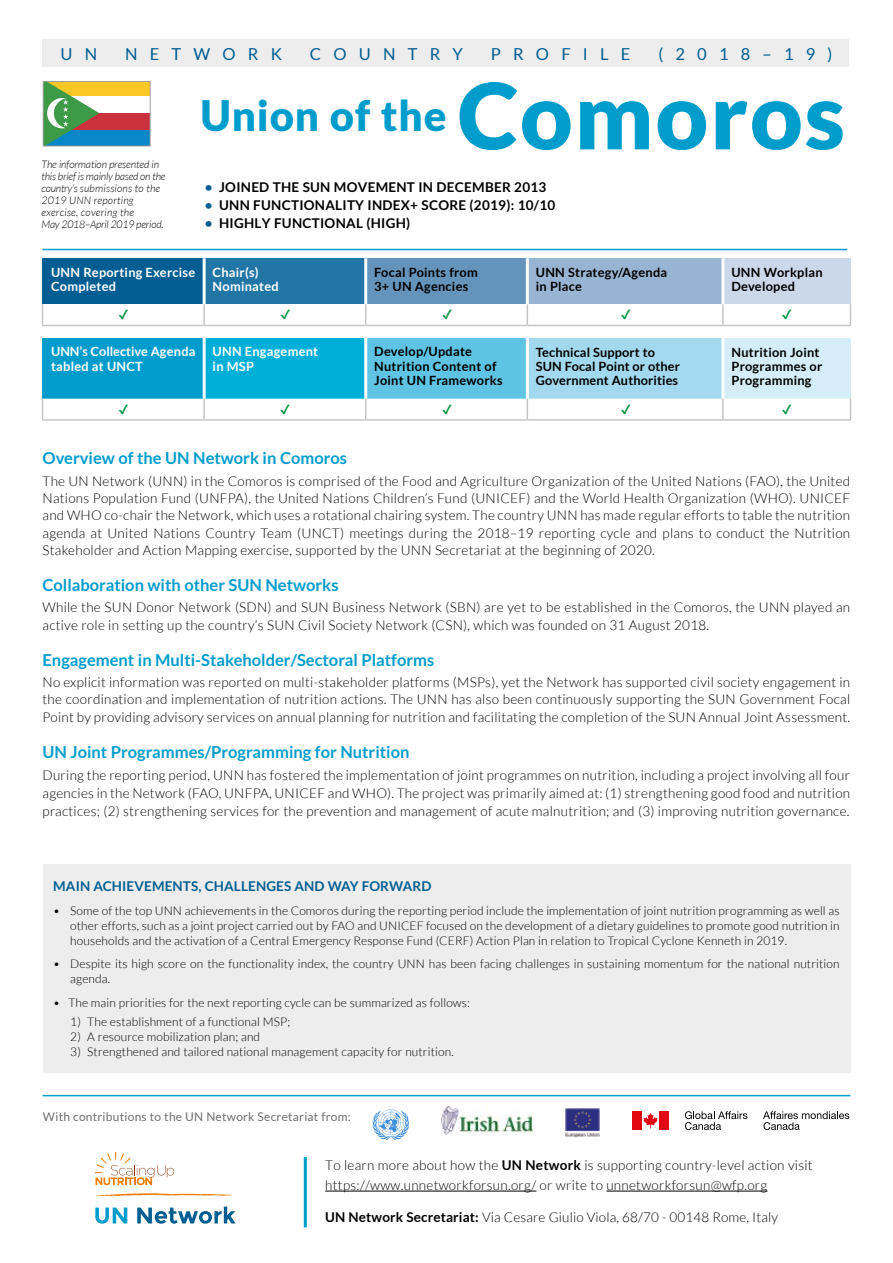
<style>
.page{position:relative;width:893px;height:1263px;background:#fff}
.page>*{position:absolute;margin:0;border:0;box-sizing:border-box;transform-origin:0 0}
.t1{font:900 42px "Lato";letter-spacing:.02em;color:#009dcc}
.t2{font:700 16.5px "Lato";color:#009dcc}
.t3{font:16.5px "Lato";letter-spacing:.74em;color:#005e92}
.t4{font:300 13.5px/17.2px "Lato";letter-spacing:.02em;color:#000;text-align:justify}
.t5{font:700 13.5px "Lato";letter-spacing:.02em;color:#000}
.t6{font:700 13.5px "Lato";letter-spacing:.01em;color:#005e92}
.t7{font:700 12.75px/14.2px "Lato";letter-spacing:.02em;color:#000}
.t8{font:700 12.75px/14.2px "Lato";letter-spacing:.02em;color:#fff}
.t9{font:300 12px/15px "Lato";letter-spacing:.01em;color:#000;text-align:justify}
.t10{font:12px "Lato";letter-spacing:.02em;color:#706f6f}
.t11{font:italic 300 10.5px/12px "Lato";letter-spacing:-.01em;color:#000}
.s1{font-size:91.5px}
.s2{color:#005e92}
.s3{font-weight:700}
</style>
<div class="page">
<div style="left:43px;top:82px;width:107px;height:64px;background:#fac926"></div>
<div style="left:43px;top:96px;width:107px;height:50px;background:#fff"></div>
<div style="left:43px;top:113px;width:107px;height:33px;background:#ca313d"></div>
<div style="left:43px;top:130px;width:107px;height:16px;background:#0787c8"></div>
<svg style="left:45px;top:83px;width:54px;height:61px"></svg>
<div style="left:43px;top:81px;width:108px;height:65px;border:1px solid #9d9d9c"></div>
<div style="left:43px;top:39px;width:806px;height:28px;background:#ededed"></div>
<hr style="left:325px;top:1191px;width:211px;height:1px;background:#000">
<hr style="left:606px;top:1191px;width:161px;height:1px;background:#000">
<hr style="left:304px;top:1157px;width:3px;height:70px;background:#009dcc">
<svg style="left:92px;top:1193px;width:143px;height:31px"></svg>
<svg style="left:95px;top:1152px;width:79px;height:33px"></svg>
<img style="left:441px;top:1107px;width:91px;height:27px">
<svg style="left:373px;top:1109px;width:36px;height:31px"></svg>
<svg style="left:643px;top:1113px;width:15px;height:15px"></svg>
<div style="left:632px;top:1111px;width:9px;height:19px;background:#e30613"></div>
<div style="left:660px;top:1111px;width:9px;height:19px;background:#e30613"></div>
<svg style="left:763px;top:1111px;width:86px;height:19px"></svg>
<svg style="left:685px;top:1111px;width:62px;height:19px"></svg>
<img style="left:565px;top:1108px;width:35px;height:30px">
<hr style="left:43px;top:249px;width:804px;height:1px;background:#009dcc">
<hr style="left:43px;top:1095px;width:807px;height:1px;background:#009dcc">
<div style="left:43px;top:864px;width:808px;height:209px;background:#ededed"></div>
<div style="left:43px;top:258px;width:161px;height:46px;background:#005e92"></div>
<div style="left:204px;top:258px;width:162px;height:46px;background:#2176a6"></div>
<div style="left:366px;top:258px;width:161px;height:46px;background:#6494bc"></div>
<div style="left:527px;top:258px;width:196px;height:46px;background:#98b4d3"></div>
<div style="left:723px;top:258px;width:127px;height:46px;background:#cbd8e9"></div>
<hr style="left:203px;top:258px;width:3px;height:46px;background:#fff">
<hr style="left:364px;top:258px;width:3px;height:46px;background:#fff">
<hr style="left:526px;top:258px;width:3px;height:46px;background:#fff">
<hr style="left:721px;top:258px;width:3px;height:46px;background:#fff">
<hr style="left:42px;top:325px;width:162px;height:1px;background:#c6c6c6">
<hr style="left:204px;top:325px;width:162px;height:1px;background:#c6c6c6">
<hr style="left:366px;top:325px;width:161px;height:1px;background:#c6c6c6">
<hr style="left:527px;top:325px;width:196px;height:1px;background:#c6c6c6">
<hr style="left:723px;top:325px;width:128px;height:1px;background:#c6c6c6">
<div style="left:43px;top:338px;width:161px;height:61px;background:#009dcc"></div>
<div style="left:204px;top:338px;width:162px;height:61px;background:#00afd8"></div>
<div style="left:366px;top:338px;width:161px;height:61px;background:#5fc4e3"></div>
<div style="left:527px;top:338px;width:196px;height:61px;background:#a2d9ee"></div>
<div style="left:723px;top:338px;width:127px;height:61px;background:#d4edf7"></div>
<hr style="left:203px;top:338px;width:3px;height:61px;background:#fff">
<hr style="left:364px;top:338px;width:3px;height:61px;background:#fff">
<hr style="left:526px;top:338px;width:3px;height:61px;background:#fff">
<hr style="left:721px;top:338px;width:3px;height:61px;background:#fff">
<hr style="left:42px;top:419px;width:162px;height:2px;background:#c6c6c6">
<hr style="left:204px;top:419px;width:162px;height:2px;background:#c6c6c6">
<hr style="left:366px;top:419px;width:161px;height:2px;background:#c6c6c6">
<hr style="left:527px;top:419px;width:196px;height:2px;background:#c6c6c6">
<hr style="left:723px;top:419px;width:128px;height:2px;background:#c6c6c6">
<svg style="left:42px;top:304px;width:809px;height:21px"></svg>
<svg style="left:42px;top:399px;width:809px;height:21px"></svg>
<p class="t3" style="left:60px;top:45px;width:38px">U N</p>
<p class="t3" style="left:125px;top:45px;width:158px">NETWORK</p>
<p class="t3" style="left:310px;top:45px;width:154px">COUNTRY</p>
<p class="t3" style="left:491px;top:45px;width:141px">PROFILE</p>
<p class="t3" style="left:658px;top:45px;width:176px">(2018–19)</p>
<p class="t11" style="left:41px;top:159px;width:126px">The information presented in this brief is mainly based on the country’s submissions to the<br>2019 UNN reporting exercise, covering the<br>May 2018–April 2019 period.</p>
<h1 class="t1" style="left:200px;top:91px;width:646px">Union of the <span class="s1">Comoros</span></h1>
<p class="t5" style="left:205px;top:179px;width:343px"><span class="s2">•</span> JOINED THE SUN MOVEMENT IN DECEMBER 2013</p>
<p class="t5" style="left:205px;top:197px;width:352px"><span class="s2">•</span> UNN FUNCTIONALITY INDEX+ SCORE (2019): 10/10</p>
<p class="t5" style="left:205px;top:215px;width:207px"><span class="s2">•</span> HIGHLY FUNCTIONAL (HIGH)</p>
<p class="t8" style="left:51px;top:265px;width:146px">UNN Reporting Exercise<br>Completed</p>
<p class="t8" style="left:213px;top:265px;width:68px">Chair(s)<br>Nominated</p>
<p class="t7" style="left:374px;top:265px;width:105px">Focal Points from<br>3+ UN Agencies</p>
<p class="t7" style="left:536px;top:265px;width:133px">UNN Strategy/Agenda in Place</p>
<p class="t7" style="left:731px;top:265px;width:93px">UNN Workplan<br>Developed</p>
<p class="t8" style="left:51px;top:344px;width:146px">UNN’s Collective Agenda tabled at UNCT</p>
<p class="t8" style="left:213px;top:344px;width:107px">UNN Engagement in MSP</p>
<p class="t7" style="left:374px;top:344px;width:130px">Develop/Update<br>Nutrition Content of<br>Joint UN Frameworks</p>
<p class="t7" style="left:536px;top:345px;width:146px">Technical Support to<br>SUN Focal Point or other<br>Government Authorities</p>
<p class="t7" style="left:731px;top:345px;width:92px">Nutrition Joint<br>Programmes or<br>Programming</p>
<p class="t2" style="left:43px;top:449px;width:306px">Overview of the UN Network in Comoros</p>
<p class="t4" style="left:43px;top:472px;width:809px">The UN Network (UNN) in the Comoros is comprised of the Food and Agriculture Organization of the United Nations (FAO), the United Nations Population Fund (UNFPA), the United Nations Children’s Fund (UNICEF) and the World Health Organization (WHO). UNICEF and WHO co-chair the Network, which uses a rotational chairing system. The country UNN has made regular efforts to table the nutrition agenda at United Nations Country Team (UNCT) meetings during the 2018–19 reporting cycle and plans to conduct the Nutrition Stakeholder and Action Mapping exercise, supported by the UNN Secretariat at the beginning of 2020.</p>
<p class="t2" style="left:43px;top:575px;width:298px">Collaboration with other SUN Networks</p>
<p class="t4" style="left:43px;top:599px;width:809px">While the SUN Donor Network (SDN) and SUN Business Network (SBN) are yet to be established in the Comoros, the UNN played an active role in setting up the country’s SUN Civil Society Network (CSN), which was founded on 31 August 2018.</p>
<p class="t2" style="left:43px;top:650px;width:393px">Engagement in Multi-Stakeholder/Sectoral Platforms</p>
<p class="t4" style="left:43px;top:674px;width:809px">No explicit information was reported on multi-stakeholder platforms (MSPs), yet the Network has supported civil society engagement in the coordination and implementation of nutrition actions. The UNN has also been continuously supporting the SUN Government Focal Point by providing advisory services on annual planning for nutrition and facilitating the completion of the SUN Annual Joint Assessment.</p>
<p class="t2" style="left:43px;top:742px;width:368px">UN Joint Programmes/Programming for Nutrition</p>
<p class="t4" style="left:43px;top:766px;width:809px;line-height:18px">During the reporting period, UNN has fostered the implementation of joint programmes on nutrition, including a project involving all four agencies in the Network (FAO, UNFPA, UNICEF and WHO). The project was primarily aimed at: (1) strengthening good food and nutrition practices; (2) strengthening services for the prevention and management of acute malnutrition; and (3) improving nutrition governance.</p>
<p class="t6" style="left:53px;top:878px;width:380px">MAIN ACHIEVEMENTS, CHALLENGES AND WAY FORWARD</p>
<p class="t9" style="left:70px;top:903px;width:771px;text-indent:-17px">• Some of the top UNN achievements in the Comoros during the reporting period include the implementation of joint nutrition programming as well as other efforts, such as a joint project carried out by FAO and UNICEF focused on the development of a dietary guidelines to promote good nutrition in households and the activation of a Central Emergency Response Fund (CERF) Action Plan in relation to Tropical Cyclone Kenneth in 2019.</p>
<p class="t9" style="left:70px;top:956px;width:771px;text-indent:-17px">• Despite its high score on the functionality index, the country UNN has been facing challenges in sustaining momentum for the national nutrition agenda.</p>
<p class="t9" style="left:53px;top:995px;width:418px">• The main priorities for the next reporting cycle can be summarized as follows:</p>
<p class="t9" style="left:70px;top:1014px;width:221px">1) The establishment of a functional MSP;</p>
<p class="t9" style="left:70px;top:1029px;width:191px">2) A resource mobilization plan; and</p>
<p class="t9" style="left:70px;top:1044px;width:385px">3) Strengthened and tailored national management capacity for nutrition.</p>
<p class="t10" style="left:43px;top:1110px;width:309px">With contributions to the UN Network Secretariat from:</p>
<p class="t4" style="left:325px;top:1156px;width:489px;line-height:19.5px">To learn more about how the <span class="s3">UN Network</span> is supporting country-level action visit https://www.unnetworkforsun.org/ or write to unnetworkforsun@wfp.org</p>
<p class="t4" style="left:325px;top:1208px;width:454px"><span class="s3">UN Network Secretariat:</span> Via Cesare Giulio Viola, 68/70 - 00148 Rome, Italy</p>
</div>
